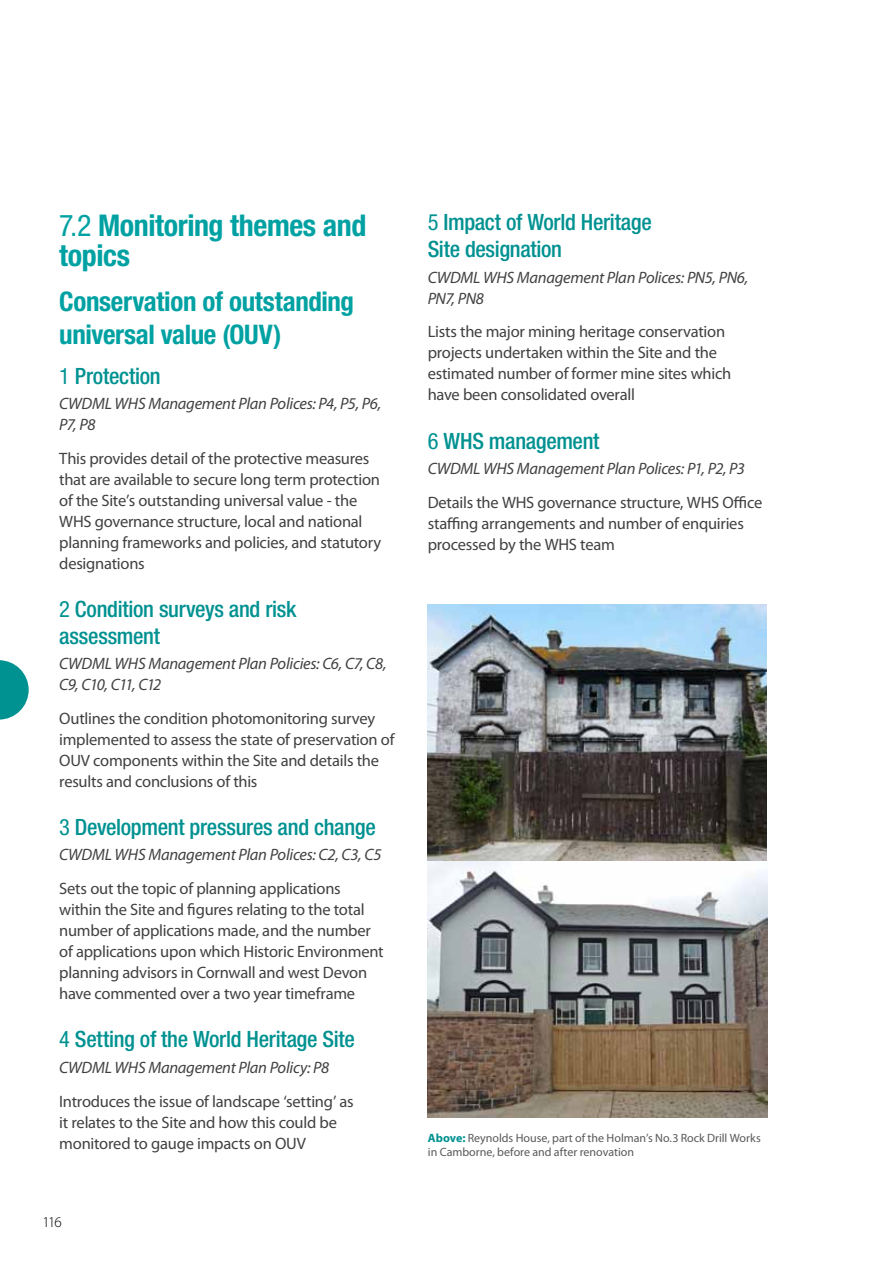
<style>
.page{position:relative;width:893px;height:1263px;background:#fff}
.page>*{position:absolute;margin:0;border:0;box-sizing:border-box;transform-origin:0 0}
.t1{font:700 condensed 30px/30px "Helvetica Neue";letter-spacing:-.015em;color:#00a1a2}
.t2{font:700 condensed 27px/32.4px "Helvetica Neue";letter-spacing:-.015em;color:#00a1a2}
.t3{font:500 condensed 22.5px/27px "Helvetica Neue";letter-spacing:-.015em;color:#009191}
.t4{font:16.5px/21px "Myriad Pro";letter-spacing:-.015em;color:#414042}
.t5{font:italic 16.5px/21px "Myriad Pro";letter-spacing:-.015em;color:#414042}
.t6{font:300 15px "Myriad Pro";color:#000}
.t7{font:12px/14.4px "Myriad Pro";color:#58595b}
.s1{font-weight:400}
.s2{font-weight:700;color:#009191}
</style>
<div class="page">
<svg style="left:0;top:660px;width:29px;height:60px"></svg>
<img style="left:428px;top:604px;width:339px;height:514px">
<img style="left:428px;top:604px;width:338px;height:257px">
<h1 class="t1" style="left:59px;top:210px;width:309px"><span class="s1">7.2</span> Monitoring themes and topics</h1>
<h2 class="t2" style="left:59px;top:285px;width:296px">Conservation of outstanding universal value (OUV)</h2>
<h3 class="t3" style="left:59px;top:362px;width:103px"><span class="s1">1</span> Protection</h3>
<p class="t5" style="left:59px;top:393px;width:324px">CWDML WHS Management Plan Polices: P4, P5, P6,<br>P7, P8</p>
<p class="t4" style="left:59px;top:447px;width:324px">This provides detail of the protective measures that are available to secure long term protection of the Site’s outstanding universal value - the WHS governance structure, local and national planning frameworks and policies, and statutory designations</p>
<h3 class="t3" style="left:59px;top:595px;width:239px"><span class="s1">2</span> Condition surveys and risk assessment</h3>
<p class="t5" style="left:59px;top:653px;width:329px">CWDML WHS Management Plan Policies: C6, C7, C8,<br>C9, C10, C11, C12</p>
<p class="t4" style="left:59px;top:708px;width:337px">Outlines the condition photomonitoring survey implemented to assess the state of preservation of OUV components within the Site and details the results and conclusions of this</p>
<h3 class="t3" style="left:59px;top:813px;width:318px"><span class="s1">3</span> Development pressures and change</h3>
<p class="t5" style="left:59px;top:844px;width:324px">CWDML WHS Management Plan Polices: C2, C3, C5</p>
<p class="t4" style="left:59px;top:878px;width:326px">Sets out the topic of planning applications within the Site and figures relating to the total number of applications made, and the number of applications upon which Historic Environment planning advisors in Cornwall and west Devon have commented over a two year timeframe</p>
<h3 class="t3" style="left:59px;top:1026px;width:297px"><span class="s1">4</span> Setting of the World Heritage Site</h3>
<p class="t5" style="left:59px;top:1056px;width:272px">CWDML WHS Management Plan Policy: P8</p>
<p class="t4" style="left:59px;top:1090px;width:296px">Introduces the issue of landscape ‘setting’ as it relates to the Site and how this could be monitored to gauge impacts on OUV</p>
<p class="t6" style="left:43px;top:1214px;width:21px">116</p>
<h3 class="t3" style="left:428px;top:209px;width:226px"><span class="s1">5</span> Impact of World Heritage<br>Site designation</h3>
<p class="t5" style="left:428px;top:266px;width:322px">CWDML WHS Management Plan Polices: PN5, PN6,<br>PN7, PN8</p>
<p class="t4" style="left:428px;top:321px;width:305px">Lists the major mining heritage conservation projects undertaken within the Site and the estimated number of former mine sites which have been consolidated overall</p>
<h3 class="t3" style="left:428px;top:427px;width:173px"><span class="s1">6</span> WHS management</h3>
<p class="t5" style="left:428px;top:458px;width:319px">CWDML WHS Management Plan Polices: P1, P2, P3</p>
<p class="t4" style="left:428px;top:491px;width:336px">Details the WHS governance structure, WHS Office staffing arrangements and number of enquiries processed by the WHS team</p>
<p class="t7" style="left:428px;top:1130px;width:334px"><span class="s2">Above:</span> Reynolds House, part of the Holman’s No.3 Rock Drill Works in Camborne, before and after renovation</p>
</div>
